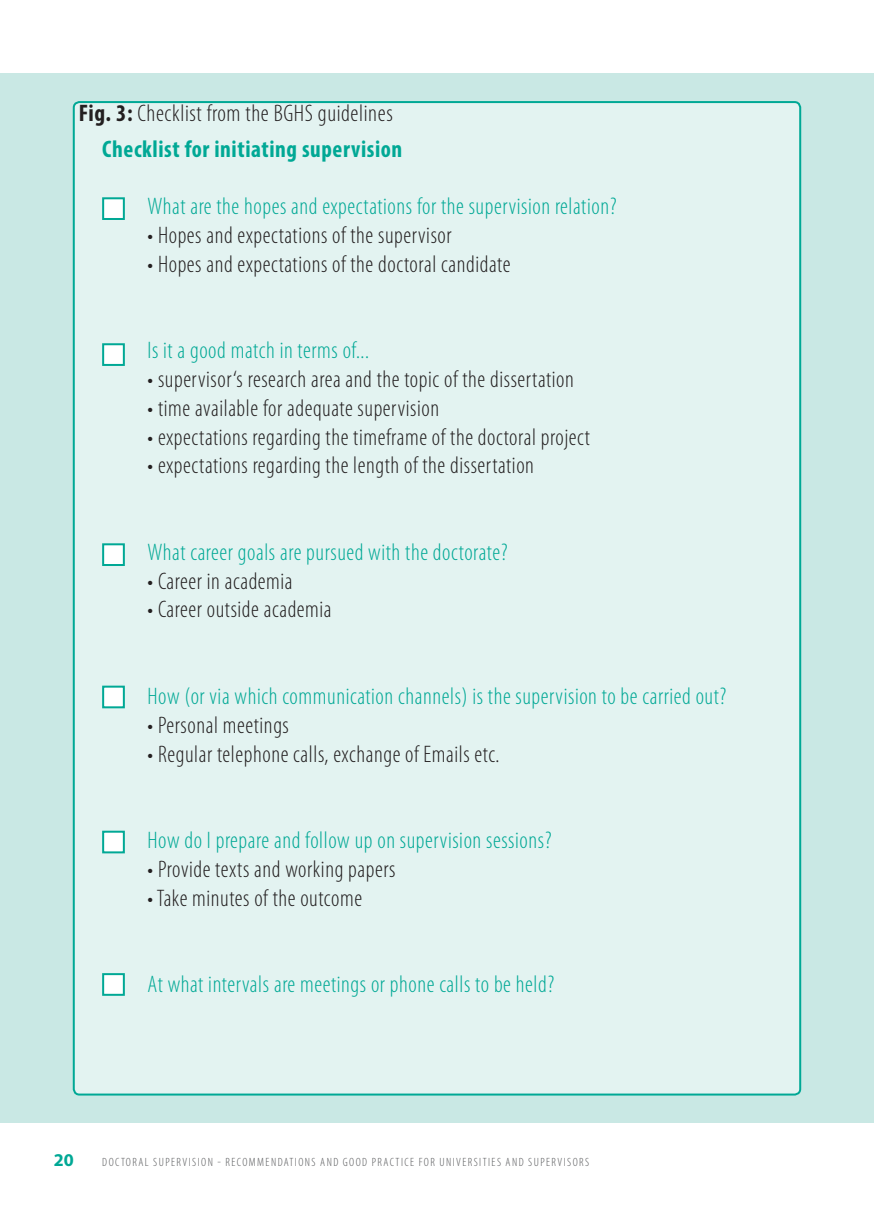
<style>
.page{position:relative;width:874px;height:1225px;background:#fff}
.page>*{position:absolute;margin:0;border:0;box-sizing:border-box;transform-origin:0 0}
.t1{font:300 condensed 24px "Myriad Pro";letter-spacing:.025em;color:#231f20}
.t2{font:300 condensed 24px "Myriad Pro";letter-spacing:.025em;color:#00a895}
.t3{font:700 condensed 24px/35.4px "Myriad Pro";letter-spacing:.025em;color:#00a895}
.t4{font:700 18px "Myriad Pro";color:#00a895}
.t5{font:300 condensed 12px "Myriad Pro";letter-spacing:.12em;color:#57585a}
.s1{color:#231f20}
.s2{font-weight:300;color:#231f20}
</style>
<div class="page">
<div style="left:0;top:74px;width:873px;height:1049px;background:#c9e8e4"></div>
<div style="left:74px;top:102px;width:725px;height:992px;background:#e3f3f1;border-radius:6px"></div>
<div style="left:102px;top:197px;width:23px;height:23px;background:#fff;border:2px solid #00a895"></div>
<div style="left:102px;top:343px;width:23px;height:23px;background:#fff;border:2px solid #00a895"></div>
<div style="left:102px;top:543px;width:23px;height:23px;background:#fff;border:2px solid #00a895"></div>
<div style="left:102px;top:685px;width:23px;height:23px;background:#fff;border:2px solid #00a895"></div>
<div style="left:102px;top:830px;width:23px;height:23px;background:#fff;border:2px solid #00a895"></div>
<div style="left:102px;top:973px;width:23px;height:22px;background:#fff;border:2px solid #00a895"></div>
<p class="t3" style="left:102px;top:95px;width:301px;text-indent:-23px"><span class="s1">Fig. 3:</span> <span class="s2">Checklist from the BGHS guidelines<br></span>Checklist for initiating supervision</p>
<p class="t2" style="left:147px;top:193px;width:470px">What are the hopes and expectations for the supervision relation?</p>
<p class="t1" style="left:147px;top:222px;width:305px">• Hopes and expectations of the supervisor</p>
<p class="t1" style="left:147px;top:251px;width:364px">• Hopes and expectations of the doctoral candidate</p>
<p class="t2" style="left:147px;top:337px;width:223px">Is it a good match in terms of...</p>
<p class="t1" style="left:147px;top:366px;width:427px">• supervisor‘s research area and the topic of the dissertation</p>
<p class="t1" style="left:147px;top:395px;width:293px">• time available for adequate supervision</p>
<p class="t1" style="left:147px;top:424px;width:444px">• expectations regarding the timeframe of the doctoral project</p>
<p class="t1" style="left:147px;top:453px;width:388px">• expectations regarding the length of the dissertation</p>
<p class="t2" style="left:147px;top:539px;width:361px">What career goals are pursued with the doctorate?</p>
<p class="t1" style="left:147px;top:568px;width:147px">• Career in academia</p>
<p class="t1" style="left:147px;top:597px;width:185px">• Career outside academia</p>
<p class="t2" style="left:147px;top:683px;width:580px">How (or via which communication channels) is the supervision to be carried out?</p>
<p class="t1" style="left:147px;top:712px;width:143px">• Personal meetings</p>
<p class="t1" style="left:147px;top:741px;width:353px">• Regular telephone calls, exchange of Emails etc.</p>
<p class="t2" style="left:147px;top:827px;width:405px">How do I prepare and follow up on supervision sessions?</p>
<p class="t1" style="left:147px;top:856px;width:249px">• Provide texts and working papers</p>
<p class="t1" style="left:147px;top:885px;width:216px">•Take minutes of the outcome</p>
<p class="t2" style="left:147px;top:971px;width:408px">At what intervals are meetings or phone calls to be held?</p>
<p class="t4" style="left:54px;top:1148px;width:21px">20</p>
<p class="t5" style="left:102px;top:1156px;width:487px">Doctoral Supervision - Recommendations And Good Practice for U niversities and Supervisors</p>
</div>
